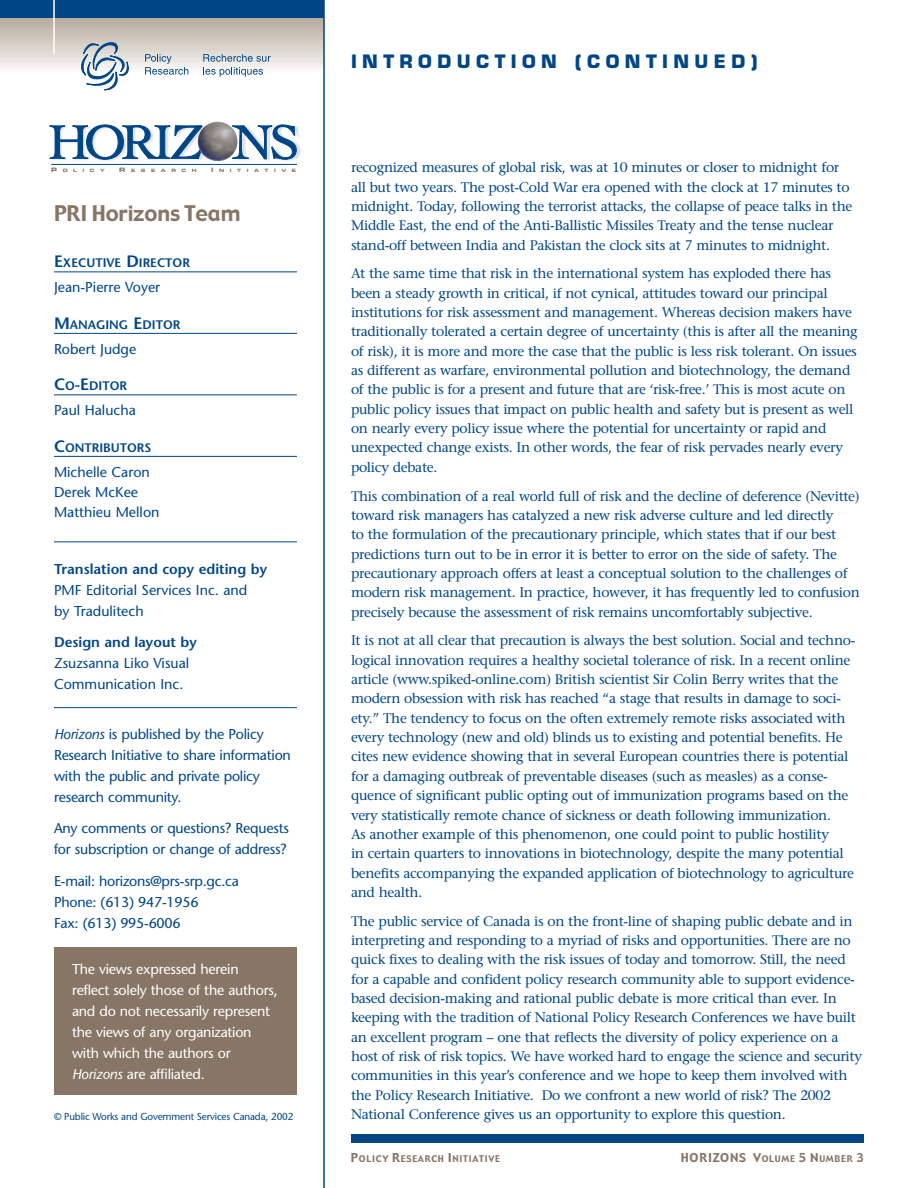
<style>
.page{position:relative;width:918px;height:1188px;background:#fff}
.page>*{position:absolute;margin:0;border:0;box-sizing:border-box;transform-origin:0 0}
.t1{font:21px "Gadget";color:#877665}
.t2{font:700 18px "Eurostile";letter-spacing:.3em;color:#004684}
.t3{font:14.25px/21px "Stone Sans";letter-spacing:-.015em;color:#004684}
.t4{font:14.25px/21px "Stone Sans";letter-spacing:-.015em;color:#fff}
.t5{font:600 14.25px "Stone Sans";color:#004684}
.t6{font:13.8px/19.4px "Stone Serif";letter-spacing:-.025em;color:#004684}
.t7{font:600 12.3px "Stone Sans";color:#004684}
.t8{font:12px "Gadget";letter-spacing:.06em;color:#877665}
.t9{font:10.2px "Stone Sans";letter-spacing:-.015em;color:#004684}
.t10{font:9px "Gadget";letter-spacing:.085em;color:#877665}
.t11{font:4.5px "Eurostile Bold Extended Two";letter-spacing:1.24em;color:#877665}
.s1{font-size:6px}
.s2{font-size:16.5px}
.s3{font-style:italic}
.s4{font-size:12px}
.s5{font-size:9px}
</style>
<div class="page">
<div style="left:54px;top:947px;width:243px;height:148px;background:#877665"></div>
<hr style="left:54px;top:542px;width:243px;height:1px;background:#004684">
<hr style="left:54px;top:707px;width:243px;height:1px;background:#004684">
<div style="left:351px;top:1134px;width:513px;height:9px;background:#004684"></div>
<hr style="left:0;top:18px;width:324px;height:2px;background:#a69788">
<hr style="left:0;top:20px;width:324px;height:2px;background:#a99a8b">
<hr style="left:0;top:22px;width:324px;height:1px;background:#ab9d8e">
<hr style="left:0;top:23px;width:324px;height:1px;background:#ad9e90">
<hr style="left:0;top:24px;width:324px;height:1px;background:#afa092">
<hr style="left:0;top:25px;width:324px;height:1px;background:#b0a294">
<hr style="left:0;top:26px;width:324px;height:1px;background:#b2a496">
<hr style="left:0;top:27px;width:324px;height:1px;background:#b4a698">
<hr style="left:0;top:28px;width:324px;height:2px;background:#b5a89a">
<hr style="left:0;top:30px;width:324px;height:2px;background:#b9ab9e">
<hr style="left:0;top:32px;width:324px;height:2px;background:#bcafa2">
<hr style="left:0;top:34px;width:324px;height:1px;background:#bfb2a5">
<hr style="left:0;top:35px;width:324px;height:1px;background:#c0b4a8">
<hr style="left:0;top:36px;width:324px;height:1px;background:#c2b6aa">
<hr style="left:0;top:37px;width:324px;height:1px;background:#c4b8ac">
<hr style="left:0;top:38px;width:324px;height:1px;background:#c5baae">
<hr style="left:0;top:39px;width:324px;height:1px;background:#c7bcb0">
<hr style="left:0;top:40px;width:324px;height:2px;background:#c8bdb2">
<hr style="left:0;top:42px;width:324px;height:2px;background:#cbc1b6">
<hr style="left:0;top:44px;width:324px;height:2px;background:#cfc5bb">
<hr style="left:0;top:46px;width:324px;height:1px;background:#d1c8be">
<hr style="left:0;top:47px;width:324px;height:1px;background:#d3cac0">
<hr style="left:0;top:48px;width:324px;height:1px;background:#d4ccc3">
<hr style="left:0;top:49px;width:324px;height:1px;background:#d6cdc5">
<hr style="left:0;top:50px;width:324px;height:1px;background:#d8d0c8">
<hr style="left:0;top:51px;width:324px;height:1px;background:#d9d1ca">
<hr style="left:0;top:52px;width:324px;height:2px;background:#dbd4cc">
<hr style="left:0;top:54px;width:324px;height:2px;background:#ded8d1">
<hr style="left:0;top:56px;width:324px;height:2px;background:#e1dbd4">
<hr style="left:0;top:58px;width:324px;height:2px;background:#e5e0da">
<hr style="left:0;top:60px;width:324px;height:1px;background:#e8e3de">
<hr style="left:0;top:61px;width:324px;height:1px;background:#eae5e0">
<hr style="left:0;top:62px;width:324px;height:1px;background:#ece8e3">
<hr style="left:0;top:63px;width:324px;height:1px;background:#edeae6">
<hr style="left:0;top:64px;width:324px;height:1px;background:#efece9">
<hr style="left:0;top:65px;width:324px;height:2px;background:#f1eeeb">
<hr style="left:0;top:67px;width:324px;height:2px;background:#f5f3f0">
<hr style="left:0;top:69px;width:324px;height:2px;background:#f9f7f6">
<hr style="left:0;top:71px;width:324px;height:1px;background:#fcfbfa">
<div style="left:0;top:0;width:324px;height:18px;background:#004684"></div>
<svg style="left:145px;top:54px;width:43px;height:21px"></svg>
<svg style="left:203px;top:54px;width:68px;height:23px"></svg>
<svg style="left:81px;top:42px;width:50px;height:49px"></svg>
<hr style="left:323px;top:0;width:2px;height:1188px;background:#004684">
<hr style="left:53px;top:0;width:2px;height:54px;background:#fff">
<hr style="left:54px;top:272px;width:243px;height:1px;background:#004684">
<hr style="left:54px;top:333px;width:243px;height:1px;background:#004684">
<hr style="left:54px;top:394px;width:243px;height:1px;background:#004684">
<hr style="left:54px;top:456px;width:243px;height:1px;background:#004684">
<img style="left:102px;top:121px;width:199px;height:41px">
<svg style="left:49px;top:124px;width:154px;height:36px"></svg>
<svg style="left:232px;top:124px;width:65px;height:36px"></svg>
<hr style="left:51px;top:164px;width:246px;height:1px;background:#004684">
<img style="left:198px;top:122px;width:40px;height:39px;border-radius:50%">
<p class="t11" style="left:51px;top:168px;width:55px"><span class="s1">P</span>OLICY</p>
<p class="t11" style="left:119px;top:168px;width:79px"><span class="s1">R</span>ESEARCH</p>
<p class="t11" style="left:211px;top:168px;width:86px"><span class="s1">I</span>NITIATIVE</p>
<h1 class="t1" style="left:54px;top:205px;width:188px">PRI Horizons Team</h1>
<p class="t7" style="left:54px;top:258px;width:137px"><span class="s2">E</span>XECUTIVE <span class="s2">D</span>IRECTOR</p>
<p class="t3" style="left:54px;top:278px;width:108px">Jean-Pierre Voyer</p>
<p class="t7" style="left:54px;top:320px;width:128px"><span class="s2">M</span>ANAGING <span class="s2">E</span>DITOR</p>
<p class="t3" style="left:54px;top:340px;width:84px">Robert Judge</p>
<p class="t7" style="left:54px;top:381px;width:75px"><span class="s2">C</span>O<span class="s2">-E</span>DITOR</p>
<p class="t3" style="left:54px;top:401px;width:83px">Paul Halucha</p>
<p class="t7" style="left:54px;top:443px;width:99px"><span class="s2">C</span>ONTRIBUTORS</p>
<p class="t3" style="left:54px;top:463px;width:107px;line-height:20.2px">Michelle Caron<br>Derek McKee<br>Matthieu Mellon</p>
<p class="t5" style="left:54px;top:563px;width:215px">Translation and copy editing by</p>
<p class="t3" style="left:54px;top:581px;width:195px">PMF Editorial Services Inc. and by Tradulitech</p>
<p class="t5" style="left:54px;top:637px;width:144px">Design and layout by</p>
<p class="t3" style="left:54px;top:654px;width:137px">Zsuzsanna Liko Visual<br>Communication Inc.</p>
<p class="t3" style="left:54px;top:725px;width:238px"><span class="s3">Horizons</span> is published by the Policy Research Initiative to share information with the public and private policy research community.</p>
<p class="t3" style="left:54px;top:819px;width:236px">Any comments or questions? Requests for subscription or change of address?</p>
<p class="t3" style="left:54px;top:872px;width:186px">E-mail: horizons@prs-srp.gc.ca<br>Phone: (613) 947-1956<br>Fax: (613) 995-6006</p>
<p class="t4" style="left:72px;top:960px;width:207px">The views expressed herein reflect solely those of the authors, and do not necessarily represent the views of any organization with which the authors or<br><span class="s3">Horizons</span> are affiliated.</p>
<p class="t9" style="left:54px;top:1112px;width:241px">© Public Works and Government Services Canada, 2002</p>
<h2 class="t2" style="left:351px;top:55px;width:408px">INTRODUCTION (CONTINUED)</h2>
<p class="t6" style="left:351px;top:159px;width:503px">recognized measures of global risk, was at 10 minutes or closer to midnight for all but two years. The post-Cold War era opened with the clock at 17 minutes to midnight. Today, following the terrorist attacks, the collapse of peace talks in the Middle East, the end of the Anti-Ballistic Missiles Treaty and the tense nuclear stand-off between India and Pakistan the clock sits at 7 minutes to midnight.</p>
<p class="t6" style="left:351px;top:265px;width:508px">At the same time that risk in the international system has exploded there has been a steady growth in critical, if not cynical, attitudes toward our principal institutions for risk assessment and management. Whereas decision makers have traditionally tolerated a certain degree of uncertainty (this is after all the meaning of risk), it is more and more the case that the public is less risk tolerant. On issues as different as warfare, environmental pollution and biotechnology, the demand of the public is for a present and future that are ‘risk-free.’ This is most acute on public policy issues that impact on public health and safety but is present as well on nearly every policy issue where the potential for uncertainty or rapid and unexpected change exists. In other words, the fear of risk pervades nearly every policy debate.</p>
<p class="t6" style="left:351px;top:488px;width:510px">This combination of a real world full of risk and the decline of deference (Nevitte) toward risk managers has catalyzed a new risk adverse culture and led directly<br>to the formulation of the precautionary principle, which states that if our best predictions turn out to be in error it is better to error on the side of safety. The precautionary approach offers at least a conceptual solution to the challenges of modern risk management. In practice, however, it has frequently led to confusion precisely because the assessment of risk remains uncomfortably subjective.</p>
<p class="t6" style="left:351px;top:632px;width:506px">It is not at all clear that precaution is always the best solution. Social and techno&shy;logical innovation requires a healthy societal tolerance of risk. In a recent online article (www.spiked-online.com) British scientist Sir Colin Berry writes that the modern obsession with risk has reached “a stage that results in damage to soci&shy;ety.” The tendency to focus on the often extremely remote risks associated with every technology (new and old) blinds us to existing and potential benefits. He cites new evidence showing that in several European countries there is potential for a damaging outbreak of preventable diseases (such as measles) as a conse&shy;quence of significant public opting out of immunization programs based on the very statistically remote chance of sickness or death following immunization.<br>As another example of this phenomenon, one could point to public hostility<br>in certain quarters to innovations in biotechnology, despite the many potential benefits accompanying the expanded application of biotechnology to agriculture and health.</p>
<p class="t6" style="left:351px;top:913px;width:513px">The public service of Canada is on the front-line of shaping public debate and in interpreting and responding to a myriad of risks and opportunities. There are no quick fixes to dealing with the risk issues of today and tomorrow. Still, the need for a capable and confident policy research community able to support evidence&shy;based decision-making and rational public debate is more critical than ever. In keeping with the tradition of National Policy Research Conferences we have built an excellent program – one that reflects the diversity of policy experience on a host of risk of risk topics. We have worked hard to engage the science and security communities in this year’s conference and we hope to keep them involved with the Policy Research Initiative. Do we confront a new world of risk? The 2002<br>National Conference gives us an opportunity to explore this question.</p>
<p class="t10" style="left:351px;top:1155px;width:151px"><span class="s4">P</span>OLICY <span class="s4">R</span>ESEARCH <span class="s4">I</span>NITIATIVE</p>
<p class="t8" style="left:681px;top:1153px;width:185px">HORIZONS V<span class="s5">OLUME</span> 5 N<span class="s5">UMBER</span> 3</p>
</div>
